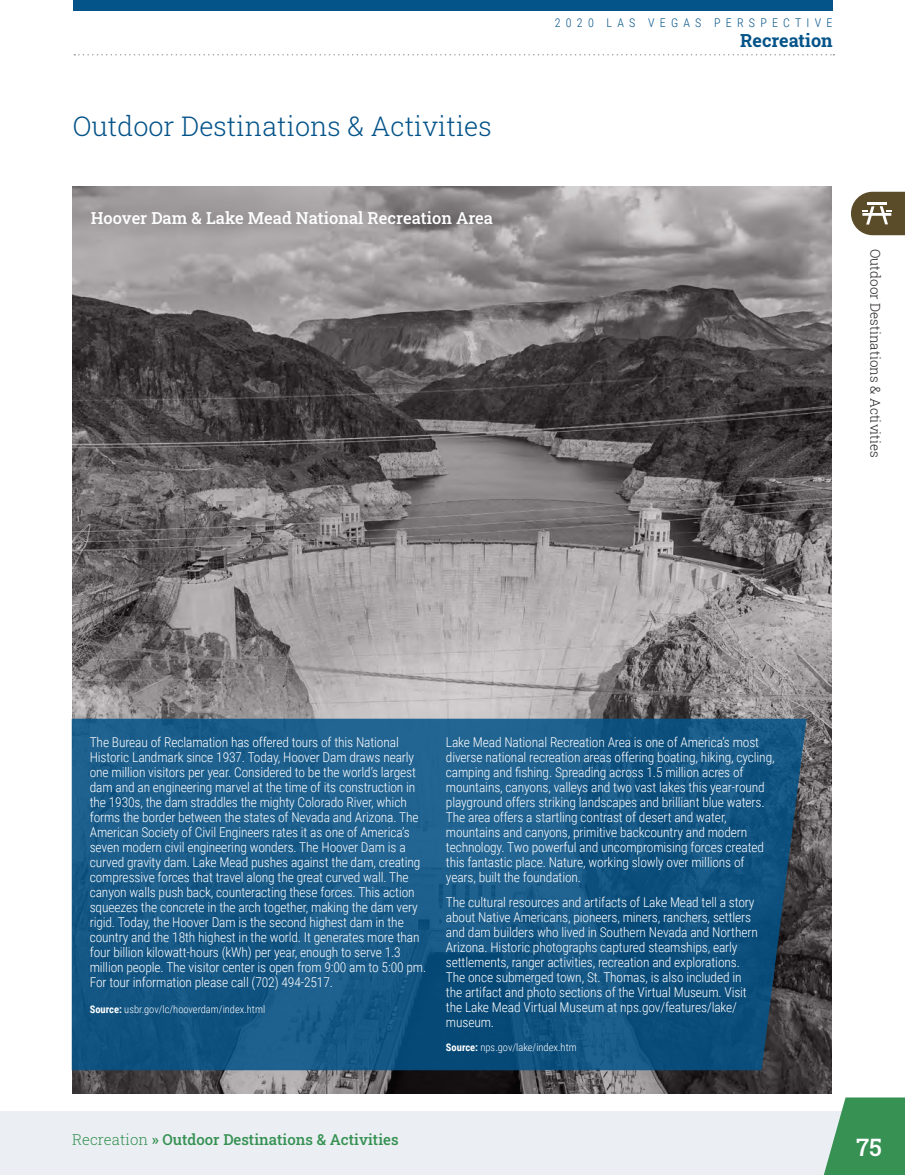
<style>
.page{position:relative;width:905px;height:1175px;background:#fff}
.page>*{position:absolute;margin:0;border:0;box-sizing:border-box;transform-origin:0 0}
.pageTitle{font:300 27px "Roboto Slab";color:#045389}
.t1{font:500 24px "Roboto Slab";color:#fff}
.t2{font:700 18px "Roboto Slab";color:#045389}
.t3{font:500 16.5px "Roboto Slab";color:#fff}
.t4{font:500 15px "Roboto Slab";color:#369153}
.body-ko{font:300 13.5px/15px "Roboto Condensed";letter-spacing:-.01em;color:#fff}
.t5{font:300 13.5px "Roboto Slab";color:#231f20}
.t6{font:300 12px "Roboto Condensed";letter-spacing:.435em;color:#045389}
.source-ko{font:300 10.5px "Roboto Condensed";color:#fff}
.s1{font-weight:700}
.s2{font-weight:300}
</style>
<div class="page">
<img style="left:72px;top:187px;width:759px;height:907px">
<svg style="left:72px;top:718px;width:734px;height:352px;background:#175784"></svg>
<div style="left:0;top:1111px;width:850px;height:63px;background:#ebeff3"></div>
<svg style="left:824px;top:1097px;width:80px;height:77px;background:#509f6a"></svg>
<div style="left:74px;top:0;width:758px;height:11px;background:#045389"></div>
<svg style="left:74px;top:54px;width:760px;height:2px"></svg>
<svg style="left:851px;top:192px;width:53px;height:43px"></svg>
<p class="pageTitle" style="left:73px;top:107px;width:420px">Outdoor Destinations &amp; Activities</p>
<p class="t3" style="left:91px;top:207px;width:404px">Hoover Dam &amp; Lake Mead National Recreation Area</p>
<p class="t6" style="left:555px;top:14px;width:279px">2020 LAS VEGAS PERSPECTIVE</p>
<h3 class="t2" style="left:740px;top:28px;width:94px">Recreation</h3>
<p class="t5" style="left:884px;top:249px;width:211px;rotate:90deg">Outdoor Destinations &amp; Activities</p>
<p class="body-ko" style="left:90px;top:734px;width:338px">The Bureau of Reclamation has offered tours of this National Historic Landmark since 1937. Today, Hoover Dam draws nearly one million visitors per year. Considered to be the world’s largest dam and an engineering marvel at the time of its construction in the 1930s, the dam straddles the mighty Colorado River, which forms the border between the states of Nevada and Arizona. The American Society of Civil Engineers rates it as one of America’s seven modern civil engineering wonders. The Hoover Dam is a curved gravity dam. Lake Mead pushes against the dam, creating compressive forces that travel along the great curved wall. The canyon walls push back, counteracting these forces. This action squeezes the concrete in the arch together, making the dam very rigid. Today, the Hoover Dam is the second highest dam in the country and the 18th highest in the world. It generates more than four billion kilowatt-hours (kWh) per year, enough to serve 1.3 million people. The visitor center is open from 9:00 am to 5:00 pm.<br>For tour information please call (702) 494-2517.</p>
<p class="source-ko" style="left:90px;top:1002px;width:177px"><span class="s1">Source:</span> usbr.gov/lc/hooverdam/index.html</p>
<p class="body-ko" style="left:446px;top:734px;width:330px">Lake Mead National Recreation Area is one of America’s most diverse national recreation areas offering boating, hiking, cycling, camping and fishing. Spreading across 1.5 million acres of mountains, canyons, valleys and two vast lakes this year-round playground offers striking landscapes and brilliant blue waters.<br>The area offers a startling contrast of desert and water, mountains and canyons, primitive backcountry and modern technology. Two powerful and uncompromising forces created this fantastic place. Nature, working slowly over millions of years, built the foundation.</p>
<p class="body-ko" style="left:446px;top:894px;width:313px">The cultural resources and artifacts of Lake Mead tell a story about Native Americans, pioneers, miners, ranchers, settlers and dam builders who lived in Southern Nevada and Northern Arizona. Historic photographs captured steamships, early settlements, ranger activities, recreation and explorations.<br>The once submerged town, St. Thomas, is also included in the artifact and photo sections of the Virtual Museum. Visit the Lake Mead Virtual Museum at nps.gov/features/lake/ museum.</p>
<p class="source-ko" style="left:446px;top:1040px;width:132px"><span class="s1">Source:</span> nps.gov/lake/index.htm</p>
<p class="t4" style="left:72px;top:1129px;width:328px"><span class="s2">Recreation</span> » Outdoor Destinations &amp; Activities</p>
<h2 class="t1" style="left:856px;top:1131px;width:27px">75</h2>
</div>
